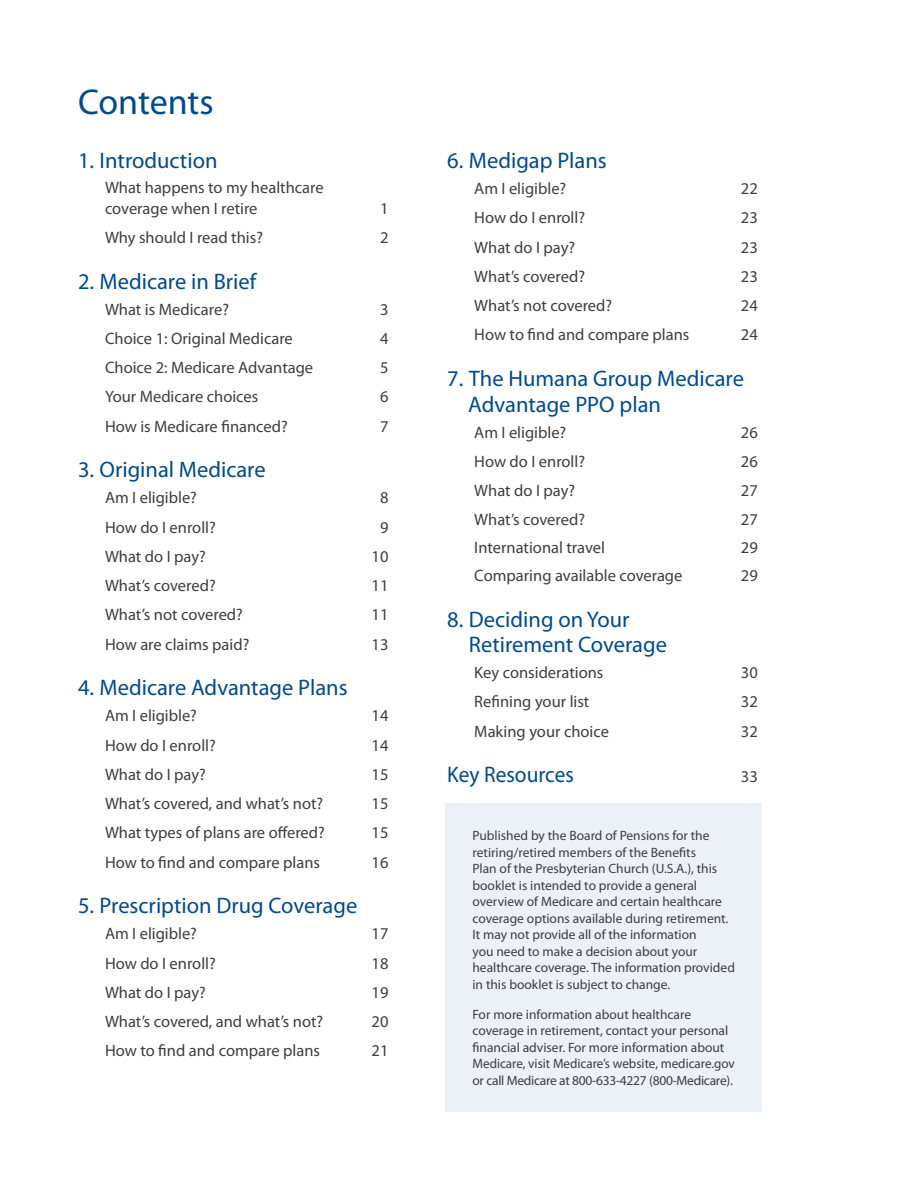
<style>
.page{position:relative;width:918px;height:1188px;background:#fff}
.page>*{position:absolute;margin:0;border:0;box-sizing:border-box;transform-origin:0 0}
.Main_Headline{font:36px "Myriad Pro";letter-spacing:-.005em;color:#004a8d}
.Subhead_2{font:22.5px/25.5px "Myriad Pro";color:#004a8d}
.Subhead_2-2{font:22.5px "Myriad Pro";color:#004a8d;scale:.95 1}
.Subhead_2-3{font:16.5px/21px "Myriad Pro";color:#3e3e3f}
.Box_Text{font:13.5px/16.5px "Myriad Pro";color:#3e3e3f}
</style>
<div class="page">
<div style="left:446px;top:803px;width:316px;height:309px;background:#ecf0f7"></div>
<p class="Main_Headline" style="left:78px;top:80px;width:137px">Contents</p>
<p class="Subhead_2" style="left:78px;top:147px;width:141px">1. Introduction</p>
<p class="Subhead_2-3" style="left:105px;top:176px;width:220px">What happens to my healthcare coverage when I retire</p>
<p class="Subhead_2-3" style="left:380px;top:197px;width:10px">1</p>
<p class="Subhead_2-3" style="left:105px;top:227px;width:160px">Why should I read this?</p>
<p class="Subhead_2-3" style="left:380px;top:227px;width:10px">2</p>
<p class="Subhead_2" style="left:78px;top:268px;width:180px">2. Medicare in Brief</p>
<p class="Subhead_2-3" style="left:105px;top:298px;width:126px">What is Medicare?</p>
<p class="Subhead_2-3" style="left:380px;top:298px;width:10px">3</p>
<p class="Subhead_2-3" style="left:105px;top:328px;width:189px">Choice 1: Original Medicare</p>
<p class="Subhead_2-3" style="left:380px;top:328px;width:10px">4</p>
<p class="Subhead_2-3" style="left:105px;top:357px;width:210px">Choice 2: Medicare Advantage</p>
<p class="Subhead_2-3" style="left:380px;top:357px;width:10px">5</p>
<p class="Subhead_2-3" style="left:105px;top:386px;width:155px">Your Medicare choices</p>
<p class="Subhead_2-3" style="left:380px;top:386px;width:10px">6</p>
<p class="Subhead_2-3" style="left:105px;top:415px;width:184px">How is Medicare financed?</p>
<p class="Subhead_2-3" style="left:380px;top:415px;width:10px">7</p>
<p class="Subhead_2" style="left:78px;top:457px;width:189px">3. Original Medicare</p>
<p class="Subhead_2-3" style="left:105px;top:487px;width:94px">Am I eligible?</p>
<p class="Subhead_2-3" style="left:380px;top:487px;width:10px">8</p>
<p class="Subhead_2-3" style="left:105px;top:516px;width:112px">How do I enroll?</p>
<p class="Subhead_2-3" style="left:380px;top:516px;width:10px">9</p>
<p class="Subhead_2-3" style="left:105px;top:546px;width:102px">What do I pay?</p>
<p class="Subhead_2-3" style="left:372px;top:546px;width:18px">10</p>
<p class="Subhead_2-3" style="left:105px;top:575px;width:112px">What’s covered?</p>
<p class="Subhead_2-3" style="left:372px;top:575px;width:18px">11</p>
<p class="Subhead_2-3" style="left:105px;top:604px;width:139px">What’s not covered?</p>
<p class="Subhead_2-3" style="left:372px;top:604px;width:18px">11</p>
<p class="Subhead_2-3" style="left:105px;top:633px;width:146px">How are claims paid?</p>
<p class="Subhead_2-3" style="left:372px;top:633px;width:18px">13</p>
<p class="Subhead_2" style="left:78px;top:675px;width:271px">4. Medicare Advantage Plans</p>
<p class="Subhead_2-3" style="left:105px;top:705px;width:94px">Am I eligible?</p>
<p class="Subhead_2-3" style="left:372px;top:705px;width:18px">14</p>
<p class="Subhead_2-3" style="left:105px;top:734px;width:112px">How do I enroll?</p>
<p class="Subhead_2-3" style="left:372px;top:734px;width:18px">14</p>
<p class="Subhead_2-3" style="left:105px;top:764px;width:102px">What do I pay?</p>
<p class="Subhead_2-3" style="left:372px;top:764px;width:18px">15</p>
<p class="Subhead_2-3" style="left:105px;top:793px;width:220px">What’s covered, and what’s not?</p>
<p class="Subhead_2-3" style="left:372px;top:793px;width:18px">15</p>
<p class="Subhead_2-3" style="left:105px;top:822px;width:221px">What types of plans are offered?</p>
<p class="Subhead_2-3" style="left:372px;top:822px;width:18px">15</p>
<p class="Subhead_2-3" style="left:105px;top:851px;width:217px">How to find and compare plans</p>
<p class="Subhead_2-3" style="left:372px;top:851px;width:18px">16</p>
<p class="Subhead_2" style="left:78px;top:893px;width:281px">5. Prescription Drug Coverage</p>
<p class="Subhead_2-3" style="left:105px;top:923px;width:94px">Am I eligible?</p>
<p class="Subhead_2-3" style="left:372px;top:923px;width:18px">17</p>
<p class="Subhead_2-3" style="left:105px;top:952px;width:112px">How do I enroll?</p>
<p class="Subhead_2-3" style="left:372px;top:952px;width:18px">18</p>
<p class="Subhead_2-3" style="left:105px;top:982px;width:102px">What do I pay?</p>
<p class="Subhead_2-3" style="left:372px;top:982px;width:18px">19</p>
<p class="Subhead_2-3" style="left:105px;top:1011px;width:220px">What’s covered, and what’s not?</p>
<p class="Subhead_2-3" style="left:372px;top:1011px;width:18px">20</p>
<p class="Subhead_2-3" style="left:105px;top:1040px;width:217px">How to find and compare plans</p>
<p class="Subhead_2-3" style="left:372px;top:1040px;width:18px">21</p>
<p class="Subhead_2" style="left:447px;top:147px;width:161px">6. Medigap Plans</p>
<p class="Subhead_2-3" style="left:474px;top:178px;width:94px">Am I eligible?</p>
<p class="Subhead_2-3" style="left:741px;top:178px;width:18px">22</p>
<p class="Subhead_2-3" style="left:474px;top:207px;width:112px">How do I enroll?</p>
<p class="Subhead_2-3" style="left:741px;top:207px;width:18px">23</p>
<p class="Subhead_2-3" style="left:474px;top:236px;width:102px">What do I pay?</p>
<p class="Subhead_2-3" style="left:741px;top:236px;width:18px">23</p>
<p class="Subhead_2-3" style="left:474px;top:266px;width:112px">What’s covered?</p>
<p class="Subhead_2-3" style="left:741px;top:266px;width:18px">23</p>
<p class="Subhead_2-3" style="left:474px;top:295px;width:139px">What’s not covered?</p>
<p class="Subhead_2-3" style="left:741px;top:295px;width:18px">24</p>
<p class="Subhead_2-3" style="left:474px;top:324px;width:217px">How to find and compare plans</p>
<p class="Subhead_2-3" style="left:741px;top:324px;width:18px">24</p>
<p class="Subhead_2" style="left:468px;top:365px;width:277px;text-indent:-21px">7. The Humana Group Medicare<br>Advantage PPO plan</p>
<p class="Subhead_2-3" style="left:474px;top:421px;width:94px">Am I eligible?</p>
<p class="Subhead_2-3" style="left:741px;top:421px;width:18px">26</p>
<p class="Subhead_2-3" style="left:474px;top:451px;width:112px">How do I enroll?</p>
<p class="Subhead_2-3" style="left:741px;top:451px;width:18px">26</p>
<p class="Subhead_2-3" style="left:474px;top:480px;width:102px">What do I pay?</p>
<p class="Subhead_2-3" style="left:741px;top:480px;width:18px">27</p>
<p class="Subhead_2-3" style="left:474px;top:509px;width:112px">What’s covered?</p>
<p class="Subhead_2-3" style="left:741px;top:509px;width:18px">27</p>
<p class="Subhead_2-3" style="left:474px;top:537px;width:132px">International travel</p>
<p class="Subhead_2-3" style="left:741px;top:537px;width:18px">29</p>
<p class="Subhead_2-3" style="left:474px;top:565px;width:210px">Comparing available coverage</p>
<p class="Subhead_2-3" style="left:741px;top:565px;width:18px">29</p>
<p class="Subhead_2" style="left:469px;top:606px;width:200px;text-indent:-22px">8. Deciding on Your<br>Retirement Coverage</p>
<p class="Subhead_2-3" style="left:474px;top:662px;width:131px">Key considerations</p>
<p class="Subhead_2-3" style="left:741px;top:662px;width:18px">30</p>
<p class="Subhead_2-3" style="left:474px;top:691px;width:117px">Refining your list</p>
<p class="Subhead_2-3" style="left:741px;top:691px;width:18px">32</p>
<p class="Subhead_2-3" style="left:474px;top:720px;width:136px">Making your choice</p>
<p class="Subhead_2-3" style="left:741px;top:720px;width:18px">32</p>
<p class="Subhead_2-2" style="left:447px;top:761px;width:135px">Key Resources</p>
<p class="Subhead_2-3" style="left:741px;top:766px;width:18px">33</p>
<p class="Box_Text" style="left:472px;top:827px;width:264px">Published by the Board of Pensions for the retiring/retired members of the Benefits<br>Plan of the Presbyterian Church (U.S.A.), this booklet is intended to provide a general overview of Medicare and certain healthcare coverage options available during retirement.<br>It may not provide all of the information<br>you need to make a decision about your healthcare coverage. The information provided in this booklet is subject to change.</p>
<p class="Box_Text" style="left:472px;top:1006px;width:264px">For more information about healthcare coverage in retirement, contact your personal financial adviser. For more information about Medicare, visit Medicare’s website, medicare.gov or call Medicare at 800-633-4227 (800-Medicare).</p>
</div>
